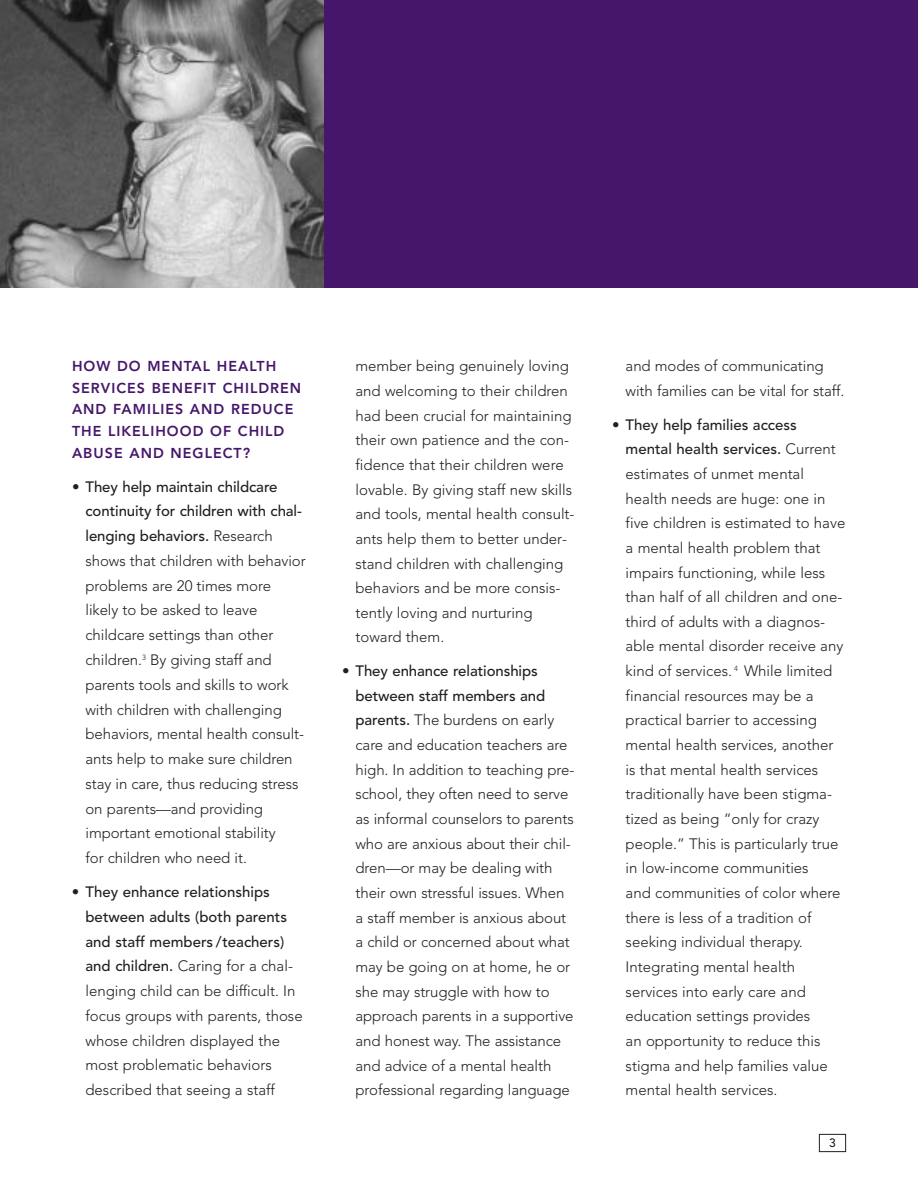
<style>
.page{position:relative;width:918px;height:1188px;background:#fff}
.page>*{position:absolute;margin:0;border:0;box-sizing:border-box;transform-origin:0 0}
.t1{font:300 15px/24.6px "Avenir";color:#231f1f}
.t2{font:800 14.25px/21.8px "Avenir";letter-spacing:.07em;color:#45166a}
.t3{font:500 12px "Avenir";color:#231f1f}
.s1{font-weight:500}
</style>
<div class="page">
<div style="left:819px;top:1134px;width:27px;height:18px;border:1px solid #231f1f"></div>
<div style="left:324px;top:0;width:594px;height:288px;background:#45166a"></div>
<img style="left:0;top:0;width:324px;height:288px">
<p class="t2" style="left:72px;top:356px;width:231px">HOW DO MENTAL HEALTH<br>SERVICES BENEFIT CHILDREN<br>AND FAMILIES AND REDUCE<br>THE LIKELIHOOD OF CHILD<br>ABUSE AND NEGLECT?</p>
<p class="t1" style="left:85px;top:475px;width:222px;text-indent:-13px">• <span class="s1">They help maintain childcare continuity for children with chal&shy;lenging behaviors.</span> Research shows that children with behavior problems are 20 times more likely to be asked to leave childcare settings than other children.<sup>3</sup> By giving staff and parents tools and skills to work with children with challenging behaviors, mental health consult&shy;ants help to make sure children stay in care, thus reducing stress on parents—and providing important emotional stability<br>for children who need it.</p>
<p class="t1" style="left:85px;top:881px;width:219px;text-indent:-13px">• <span class="s1">They enhance relationships between adults (both parents and staff members /teachers) and children.</span> Caring for a chal&shy;lenging child can be difficult. In focus groups with parents, those whose children displayed the most problematic behaviors described that seeing a staff</p>
<p class="t1" style="left:356px;top:355px;width:221px">member being genuinely loving and welcoming to their children had been crucial for maintaining their own patience and the con&shy;fidence that their children were lovable. By giving staff new skills and tools, mental health consult&shy;ants help them to better under&shy;stand children with challenging behaviors and be more consis&shy;tently loving and nurturing toward them.</p>
<p class="t1" style="left:355px;top:660px;width:220px;text-indent:-13px">• <span class="s1">They enhance relationships between staff members and parents.</span> The burdens on early care and education teachers are high. In addition to teaching pre&shy;school, they often need to serve as informal counselors to parents who are anxious about their chil&shy;dren—or may be dealing with their own stressful issues. When a staff member is anxious about a child or concerned about what may be going on at home, he or she may struggle with how to approach parents in a supportive and honest way. The assistance and advice of a mental health professional regarding language</p>
<p class="t1" style="left:626px;top:355px;width:220px">and modes of communicating with families can be vital for staff.</p>
<p class="t1" style="left:626px;top:413px;width:221px;text-indent:-13px">• <span class="s1">They help families access mental health services.</span> Current estimates of unmet mental health needs are huge: one in five children is estimated to have a mental health problem that impairs functioning, while less than half of all children and one&shy;third of adults with a diagnos&shy;able mental disorder receive any kind of services. <sup>4</sup> While limited financial resources may be a practical barrier to accessing mental health services, another is that mental health services traditionally have been stigma&shy;tized as being “only for crazy people.” This is particularly true in low-income communities<br>and communities of color where there is less of a tradition of seeking individual therapy.<br>Integrating mental health services into early care and education settings provides<br>an opportunity to reduce this stigma and help families value mental health services.</p>
<p class="t3" style="left:829px;top:1138px;width:8px">3</p>
</div>
